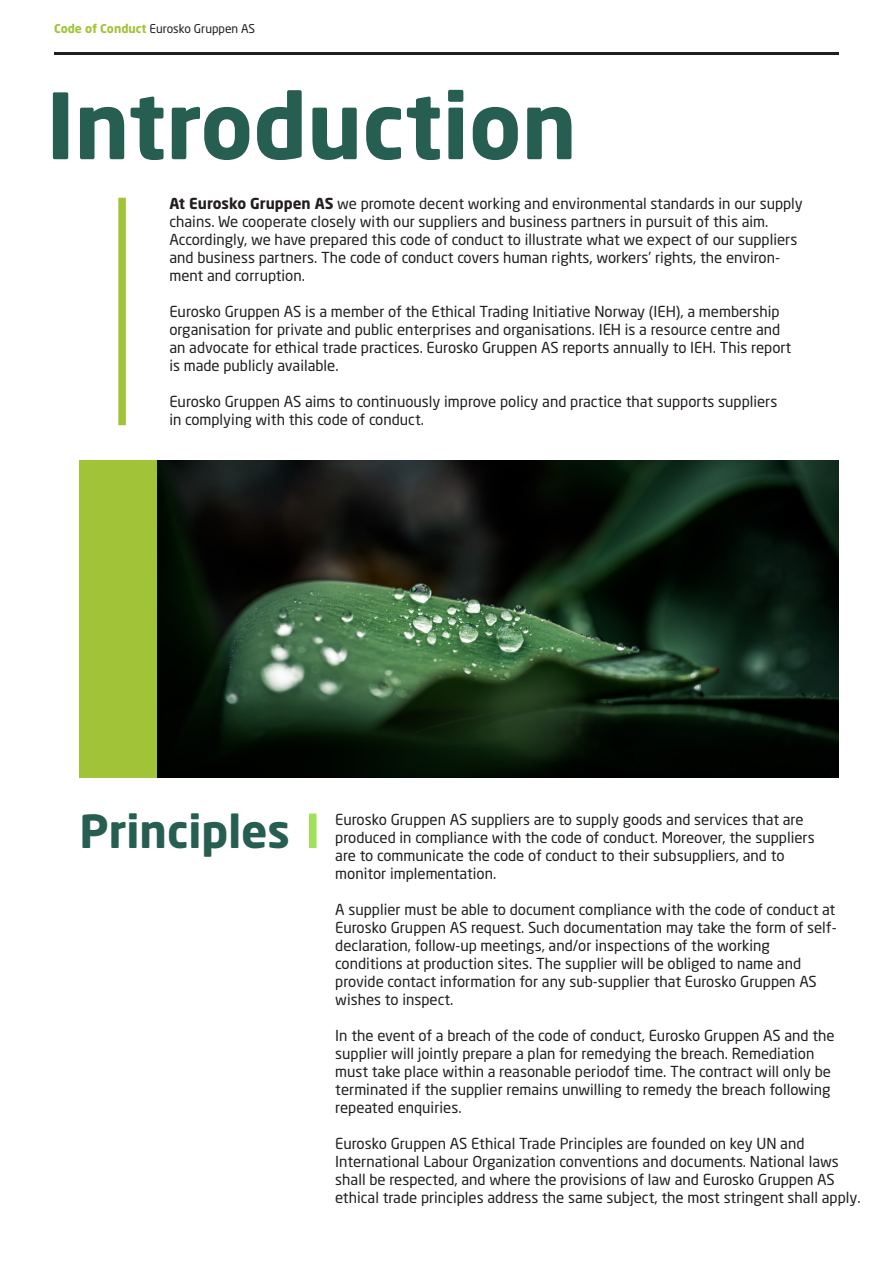
<style>
.page{position:relative;width:893px;height:1263px;background:#fff}
.page>*{position:absolute;margin:0;border:0;box-sizing:border-box;transform-origin:0 0}
.t1{font:700 90px "Neo Sans W1 G";color:#265e51}
.t2{font:700 45px "Neo Sans W1 G";color:#265e51}
.t3{font:15px/18px "Neo Sans W1 G";color:#231f20}
.t4{font:12px "Neo Sans W1 G";color:#231f20}
.s1{font-weight:700;color:#a1c337}
.s2{font-weight:700}
</style>
<div class="page">
<hr style="left:54px;top:52px;width:785px;height:3px;background:#231f20">
<img style="left:157px;top:460px;width:682px;height:318px">
<div style="left:79px;top:460px;width:78px;height:318px;background:#a1c337"></div>
<div style="left:118px;top:198px;width:8px;height:227px;background:#a1c337"></div>
<div style="left:309px;top:813px;width:7px;height:35px;background:#a1e159"></div>
<p class="t4" style="left:54px;top:21px;width:203px"><span class="s1">Code of Conduct</span> Eurosko Gruppen AS</p>
<h1 class="t1" style="left:47px;top:68px;width:532px">Introduction</h1>
<p class="t3" style="left:169px;top:194px;width:635px"><span class="s2">At Eurosko Gruppen AS</span> we promote decent working and environmental standards in our supply chains. We cooperate closely with our suppliers and business partners in pursuit of this aim.<br>Accordingly, we have prepared this code of conduct to illustrate what we expect of our suppliers and business partners. The code of conduct covers human rights, workers’ rights, the environ&shy;ment and corruption.</p>
<p class="t3" style="left:169px;top:302px;width:623px">Eurosko Gruppen AS is a member of the Ethical Trading Initiative Norway (IEH), a membership organisation for private and public enterprises and organisations. IEH is a resource centre and an advocate for ethical trade practices. Eurosko Gruppen AS reports annually to IEH. This report is made publicly available.</p>
<p class="t3" style="left:169px;top:392px;width:609px">Eurosko Gruppen AS aims to continuously improve policy and practice that supports suppliers in complying with this code of conduct.</p>
<h2 class="t2" style="left:79px;top:802px;width:212px">Principles</h2>
<p class="t3" style="left:335px;top:810px;width:481px">Eurosko Gruppen AS suppliers are to supply goods and services that are produced in compliance with the code of conduct. Moreover, the suppliers are to communicate the code of conduct to their subsuppliers, and to monitor implementation.</p>
<p class="t3" style="left:335px;top:900px;width:503px">A supplier must be able to document compliance with the code of conduct at Eurosko Gruppen AS request. Such documentation may take the form of self&shy;declaration, follow-up meetings, and/or inspections of the working conditions at production sites. The supplier will be obliged to name and provide contact information for any sub-supplier that Eurosko Gruppen AS wishes to inspect.</p>
<p class="t3" style="left:335px;top:1026px;width:501px">In the event of a breach of the code of conduct, Eurosko Gruppen AS and the supplier will jointly prepare a plan for remedying the breach. Remediation must take place within a reasonable periodof time. The contract will only be terminated if the supplier remains unwilling to remedy the breach following repeated enquiries.</p>
<p class="t3" style="left:335px;top:1134px;width:527px">Eurosko Gruppen AS Ethical Trade Principles are founded on key UN and International Labour Organization conventions and documents. National laws shall be respected, and where the provisions of law and Eurosko Gruppen AS ethical trade principles address the same subject, the most stringent shall apply.</p>
</div>
